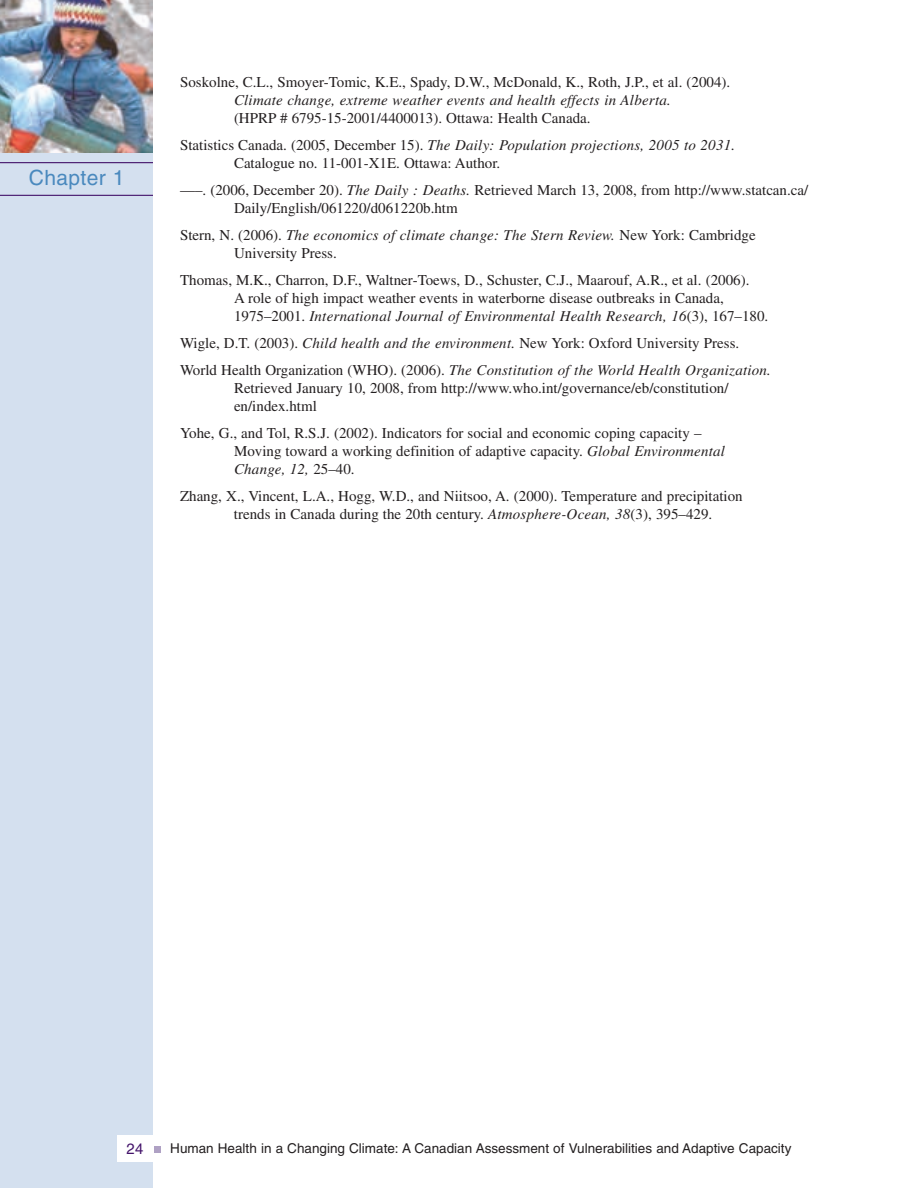
<style>
.page{position:relative;width:918px;height:1188px;background:#fff}
.page>*{position:absolute;margin:0;border:0;box-sizing:border-box;transform-origin:0 0}
.t1{font:21px "Helvetica";letter-spacing:.015em;color:#4a89be}
.t2{font:15px/27px "Times";color:#231f20}
.t3{font:italic 15px "Times";letter-spacing:.015em;color:#231f20}
.t4{font:15px "Helvetica";color:#44146b}
.t5{font:13.5px "Helvetica";color:#231f20}
.s1{font-style:italic}
</style>
<div class="page">
<div style="left:0;top:0;width:153px;height:1188px;background:#d4e0ef"></div>
<img style="left:0;top:0;width:153px;height:153px">
<div style="left:154px;top:1146px;width:7px;height:7px;background:#afa1c4"></div>
<div style="left:117px;top:1135px;width:36px;height:27px;background:#fff"></div>
<hr style="left:0;top:162px;width:153px;height:1px;background:#44146b">
<hr style="left:0;top:195px;width:153px;height:1px;background:#44146b">
<h1 class="t1" style="left:29px;top:170px;width:97px">Chapter 1</h1>
<p class="t2" style="left:180px;top:70px;width:552px">Soskolne, C.L., Smoyer-Tomic, K.E., Spady, D.W., McDonald, K., Roth, J.P., et al. (2004).</p>
<p class="t3" style="left:234px;top:95px;width:438px">Climate change, extreme weather events and health effects in Alberta.</p>
<p class="t2" style="left:180px;top:106px;width:557px;text-indent:54px">(HPRP # 6795-15-2001/4400013). Ottawa: Health Canada.<br>Statistics Canada. (2005, December 15). <span class="s1">The Daily: Population projections, 2005 to 2031.</span></p>
<p class="t2" style="left:180px;top:151px;width:630px;text-indent:54px">Catalogue no. 11-001-X1E. Ottawa: Author.<br>—–. (2006, December 20). <span class="s1">The Daily : Deaths.</span> Retrieved March 13, 2008, from http://www.statcan.ca/</p>
<p class="t2" style="left:180px;top:196px;width:577px;text-indent:54px">Daily/English/061220/d061220b.htm<br>Stern, N. (2006). <span class="s1">The economics of climate change: The Stern Review.</span> New York: Cambridge</p>
<p class="t2" style="left:180px;top:241px;width:571px;text-indent:54px">University Press.<br>Thomas, M.K., Charron, D.F., Waltner-Toews, D., Schuster, C.J., Maarouf, A.R., et al. (2006).</p>
<p class="t2" style="left:234px;top:290px;width:536px;line-height:18px">A role of high impact weather events in waterborne disease outbreaks in Canada,<br>1975–2001. <span class="s1">International Journal of Environmental Health Research, 16</span>(3), 167–180.</p>
<p class="t2" style="left:180px;top:331px;width:593px">Wigle, D.T. (2003). <span class="s1">Child health and the environment.</span> New York: Oxford University Press.<br>World Health Organization (WHO). (2006). <span class="s1">The Constitution of the World Health Organization.</span></p>
<p class="t2" style="left:234px;top:380px;width:496px;line-height:18px">Retrieved January 10, 2008, from http://www.who.int/governance/eb/constitution/ en/index.html</p>
<p class="t2" style="left:234px;top:425px;width:493px;line-height:18px;text-indent:-54px">Yohe, G., and Tol, R.S.J. (2002). Indicators for social and economic coping capacity –<br>Moving toward a working definition of adaptive capacity. <span class="s1">Global Environmental<br>Change, 12,</span> 25–40.</p>
<p class="t2" style="left:234px;top:488px;width:510px;line-height:18px;text-indent:-54px">Zhang, X., Vincent, L.A., Hogg, W.D., and Niitsoo, A. (2000). Temperature and precipitation trends in Canada during the 20th century. <span class="s1">Atmosphere-Ocean, 38</span>(3), 395–429.</p>
<p class="t4" style="left:127px;top:1143px;width:18px">24</p>
<p class="t5" style="left:170px;top:1143px;width:623px">Human Health in a Changing Climate: A Canadian Assessment of Vulnerabilities and Adaptive Capacity</p>
</div>
